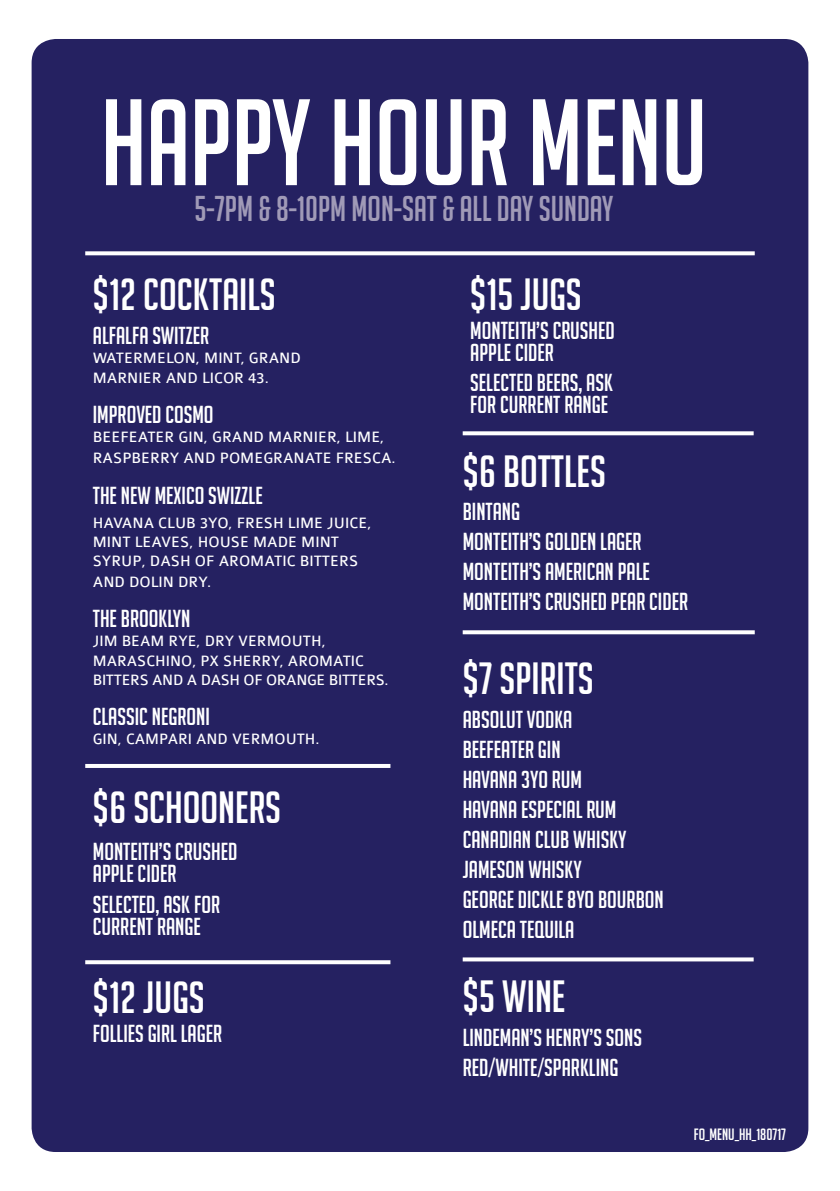
<style>
.page{position:relative;width:840px;height:1191px;background:#fff}
.page>*{position:absolute;margin:0;border:0;box-sizing:border-box;transform-origin:0 0}
.t1{font:119.6px "Big Noodle Titling";color:#fff;scale:.95 1}
.t2{font:44px "Big Noodle Titling";color:#fff}
.t3{font:35px "Big Noodle Titling";color:#a09ab7;scale:.95 1}
.t4{font:24px/30px "Big Noodle Titling";color:#fff}
.t5{font:16px/19.2px "Colaborate";color:#fff}
.t6{font:16px "Big Noodle Titling";color:#fff}
</style>
<div class="page">
<div style="left:32px;top:39px;width:775px;height:1113px;background:#252161;border-radius:24px"></div>
<svg style="left:85px;top:251px;width:669px;height:4px;fill:#fff"></svg>
<svg style="left:462px;top:630px;width:292px;height:4px"></svg>
<svg style="left:462px;top:957px;width:291px;height:4px"></svg>
<svg style="left:85px;top:960px;width:305px;height:4px"></svg>
<svg style="left:462px;top:431px;width:291px;height:4px"></svg>
<hr style="left:85px;top:764px;width:305px;height:4px;background:#fff">
<h1 class="t1" style="left:101px;top:78px;width:639px">HAPPY HOUR MENU</h1>
<h3 class="t3" style="left:194px;top:189px;width:442px">5-7PM &amp; 8-10PM MON-SAT &amp; ALL DAY SUNDAY</h3>
<h2 class="t2" style="left:93px;top:271px;width:184px">$12 COCKTAILS</h2>
<p class="t4" style="left:93px;top:320px;width:118px">ALFALFA SWITZER</p>
<p class="t5" style="left:93px;top:348px;width:209px;line-height:20.4px">WATERMELON, MINT, GRAND<br>MARNIER AND LICOR 43.</p>
<p class="t4" style="left:93px;top:399px;width:122px">IMPROVED COSMO</p>
<p class="t5" style="left:93px;top:427px;width:304px;line-height:21px">BEEFEATER GIN, GRAND MARNIER, LIME,<br>RASPBERRY AND POMEGRANATE FRESCA.</p>
<p class="t4" style="left:93px;top:481px;width:171px">THE NEW MEXICO SWIZZLE</p>
<p class="t5" style="left:93px;top:513px;width:280px">HAVANA CLUB 3YO, FRESH LIME JUICE,<br>MINT LEAVES, HOUSE MADE MINT<br>SYRUP, DASH OF AROMATIC BITTERS</p>
<p class="t5" style="left:93px;top:573px;width:120px">AND DOLIN DRY.</p>
<p class="t4" style="left:93px;top:604px;width:99px">THE BROOKLYN</p>
<p class="t5" style="left:93px;top:632px;width:297px">JIM BEAM RYE, DRY VERMOUTH,<br>MARASCHINO, PX SHERRY, AROMATIC<br>BITTERS AND A DASH OF ORANGE BITTERS.</p>
<p class="t4" style="left:93px;top:701px;width:118px">CLASSIC NEGRONI</p>
<p class="t5" style="left:93px;top:729px;width:228px">GIN, CAMPARI AND VERMOUTH.</p>
<h2 class="t2" style="left:93px;top:784px;width:190px">$6 SCHOONERS</h2>
<p class="t4" style="left:93px;top:841px;width:146px;line-height:22px">MONTEITH’S CRUSHED<br>APPLE CIDER</p>
<p class="t4" style="left:93px;top:893px;width:129px;line-height:22px">SELECTED, ASK FOR<br>CURRENT RANGE</p>
<h2 class="t2" style="left:93px;top:974px;width:113px">$12 JUGS</h2>
<p class="t4" style="left:93px;top:1018px;width:131px">FOLLIES GIRL LAGER</p>
<h2 class="t2" style="left:470px;top:271px;width:113px">$15 JUGS</h2>
<p class="t4" style="left:470px;top:319px;width:146px;line-height:22px">MONTEITH’S CRUSHED<br>APPLE CIDER</p>
<p class="t4" style="left:470px;top:371px;width:144px;line-height:22px">SELECTED BEERS, ASK<br>FOR CURRENT RANGE</p>
<h2 class="t2" style="left:462px;top:447px;width:145px">$6 BOTTLES</h2>
<p class="t4" style="left:462px;top:497px;width:227px">BINTANG<br>MONTEITH’S GOLDEN LAGER<br>MONTEITH’S AMERICAN PALE<br>MONTEITH’S CRUSHED PEAR CIDER</p>
<h2 class="t2" style="left:462px;top:654px;width:132px">$7 SPIRITS</h2>
<p class="t4" style="left:462px;top:704px;width:202px">ABSOLUT VODKA<br>BEEFEATER GIN<br>HAVANA 3YO RUM<br>HAVANA ESPECIAL RUM<br>CANADIAN CLUB WHISKY<br>JAMESON WHISKY<br>GEORGE DICKLE 8YO BOURBON<br>OLMECA TEQUILA</p>
<h2 class="t2" style="left:462px;top:973px;width:104px">$5 WINE</h2>
<p class="t4" style="left:462px;top:1022px;width:181px">LINDEMAN’S HENRY’S SONS<br>RED/WHITE/SPARKLING</p>
<p class="t6" style="left:693px;top:1125px;width:94px">FO_MENU_HH_180717</p>
</div>
